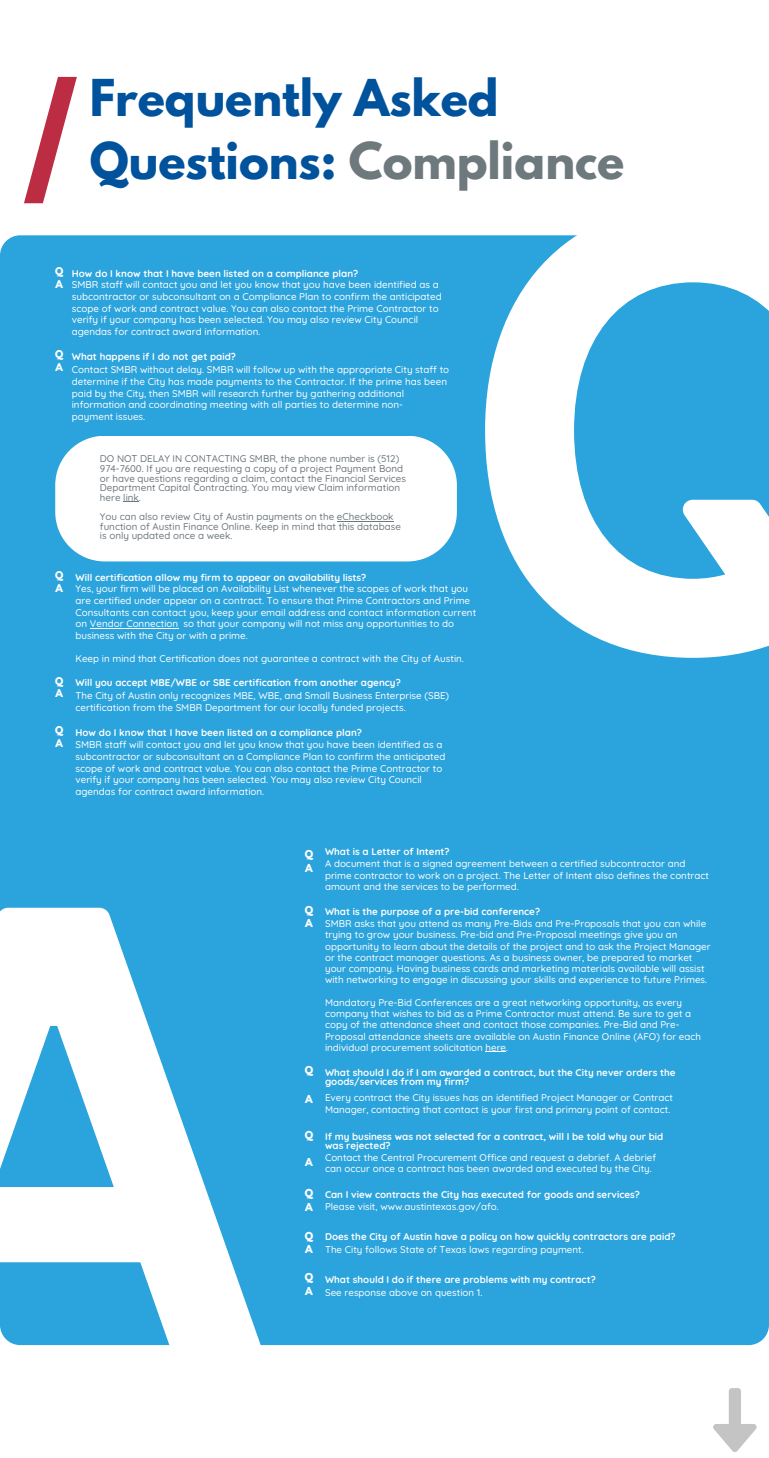
<style>
.page{position:relative;width:769px;height:1458px;background:#fff}
.page>*{position:absolute;margin:0;border:0;box-sizing:border-box;transform-origin:0 0}
.t1{font:700 45px/63px "League Spartan";color:#00529c}
.t2{font:500 9.75px/11.7px "Quicksand";color:#fff}
.t3{font:700 9.75px/9.6px "Quicksand";color:#fff}
.t4{font:500 9.75px/9.6px "Quicksand";color:#6e797e}
.t5{font:700 9.75px/13.5px "League Spartan";color:#fff}
.t6{font:700 9.52px/12.8px "League Spartan";color:#fff}
.s1{color:#6e797e}
</style>
<div class="page">
<div style="left:0;top:235px;width:768px;height:1110px;background:#2ba3dc;border-radius:20px"></div>
<svg style="left:24px;top:77px;width:53px;height:126px"></svg>
<svg style="left:713px;top:1388px;width:44px;height:64px"></svg>
<div style="left:55px;top:436px;width:401px;height:125px;background:#fff;border-radius:50px"></div>
<hr style="left:90px;top:628px;width:88px;height:1px;background:#fff">
<svg style="left:123px;top:501px;width:16px;height:1px"></svg>
<hr style="left:337px;top:521px;width:56px;height:1px;background:#6e797e">
<svg style="left:485px;top:1051px;width:21px;height:1px"></svg>
<svg style="left:0;top:907px;width:269px;height:439px"></svg>
<svg style="left:485px;top:235px;width:283px;height:423px;fill:#f9fcfe"></svg>
<p class="t1" style="left:90px;top:72px;width:536px">Frequently Asked<br>Questions: <span class="s1">Compliance</span></p>
<p class="t6" style="left:55px;top:266px;width:10px">Q</p>
<h4 class="t6" style="left:56px;top:279px;width:9px">A</h4>
<p class="t6" style="left:55px;top:349px;width:10px">Q<br>A</p>
<h1 class="t3" style="left:72px;top:268px;width:288px">How do I know that I have been listed on a compliance plan?</h1>
<p class="t2" style="left:72px;top:278px;width:371px">SMBR staff will contact you and let you know that you have been identified as a subcontractor or subconsultant on a Compliance Plan to confirm the anticipated scope of work and contract value. You can also contact the Prime Contractor to verify if your company has been selected. You may also review City Council agendas for contract award information.</p>
<h4 class="t3" style="left:72px;top:351px;width:166px">What happens if I do not get paid?</h4>
<h3 class="t2" style="left:72px;top:363px;width:379px">Contact SMBR without delay. SMBR will follow up with the appropriate City staff to determine if the City has made payments to the Contractor. If the prime has been paid by the City, then SMBR will research further by gathering additional information and coordinating meeting with all parties to determine non-<br>payment issues.</h3>
<h3 class="t6" style="left:55px;top:570px;width:10px">Q<br>A</h3>
<h4 class="t6" style="left:55px;top:675px;width:10px">Q<br>A</h4>
<p class="t6" style="left:55px;top:724px;width:10px">Q<br>A</p>
<p class="t4" style="left:100px;top:454px;width:307px">DO NOT DELAY IN CONTACTING SMBR, the phone number is (512)<br>974-7600. If you are requesting a copy of a project Payment Bond or have questions regarding a claim, contact the Financial Services Department Capital Contracting. You may view Claim information here link.</p>
<p class="t4" style="left:100px;top:511px;width:302px">You can also review City of Austin payments on the eCheckbook function of Austin Finance Online. Keep in mind that this database is only updated once a week.</p>
<h4 class="t3" style="left:75px;top:572px;width:292px">Will certification allow my firm to appear on availability lists?</h4>
<p class="t2" style="left:75px;top:583px;width:402px">Yes, your firm will be placed on Availability List whenever the scopes of work that you are certified under appear on a contract. To ensure that Prime Contractors and Prime Consultants can contact you, keep your email address and contact information current on Vendor Connection so that your company will not miss any opportunities to do business with the City or with a prime.</p>
<h3 class="t2" style="left:75px;top:652px;width:390px">Keep in mind that Certification does not guarantee a contract with the City of Austin.</h3>
<p class="t3" style="left:75px;top:678px;width:327px">Will you accept MBE/WBE or SBE certification from another agency?</p>
<p class="t3" style="left:75px;top:727px;width:288px">How do I know that I have been listed on a compliance plan?</p>
<h4 class="t2" style="left:75px;top:738px;width:371px">SMBR staff will contact you and let you know that you have been identified as a subcontractor or subconsultant on a Compliance Plan to confirm the anticipated scope of work and contract value. You can also contact the Prime Contractor to verify if your company has been selected. You may also review City Council agendas for contract award information.</h4>
<p class="t2" style="left:75px;top:689px;width:375px">The City of Austin only recognizes MBE, WBE, and Small Business Enterprise (SBE) certification from the SMBR Department for our locally funded projects.</p>
<h3 class="t5" style="left:304px;top:848px;width:10px">Q<br>A</h3>
<h3 class="t5" style="left:304px;top:904px;width:10px">Q<br>A</h3>
<h3 class="t5" style="left:304px;top:1065px;width:10px">Q</h3>
<h3 class="t5" style="left:305px;top:1093px;width:9px">A</h3>
<h3 class="t5" style="left:304px;top:1129px;width:10px">Q</h3>
<h2 class="t5" style="left:305px;top:1156px;width:9px">A</h2>
<h3 class="t5" style="left:304px;top:1187px;width:10px">Q<br>A</h3>
<h3 class="t5" style="left:304px;top:1230px;width:10px">Q<br>A</h3>
<h2 class="t5" style="left:304px;top:1272px;width:10px">Q<br>A</h2>
<h3 class="t3" style="left:325px;top:847px;width:126px">What is a Letter of Intent?</h3>
<h2 class="t2" style="left:325px;top:858px;width:385px;line-height:11.2px">A document that is a signed agreement between a certified subcontractor and prime contractor to work on a project. The Letter of Intent also defines the contract amount and the services to be performed.</h2>
<h3 class="t3" style="left:325px;top:906px;width:216px">What is the purpose of a pre-bid conference?</h3>
<h3 class="t2" style="left:325px;top:917px;width:387px;line-height:11.2px">SMBR asks that you attend as many Pre-Bids and Pre-Proposals that you can while trying to grow your business. Pre-bid and Pre-Proposal meetings give you an opportunity to learn about the details of the project and to ask the Project Manager or the contract manager questions. As a business owner, be prepared to market your company. Having business cards and marketing materials available will assist with networking to engage in discussing your skills and experience to future Primes.</h3>
<h2 class="t2" style="left:325px;top:996px;width:377px;line-height:11.2px">Mandatory Pre-Bid Conferences are a great networking opportunity, as every company that wishes to bid as a Prime Contractor must attend. Be sure to get a copy of the attendance sheet and contact those companies. Pre-Bid and Pre-Proposal attendance sheets are available on Austin Finance Online (AFO) for each individual procurement solicitation here.</h2>
<h3 class="t3" style="left:325px;top:1067px;width:352px">What should I do if I am awarded a contract, but the City never orders the goods/services from my firm?</h3>
<h3 class="t2" style="left:325px;top:1092px;width:349px;line-height:11.2px">Every contract the City issues has an identified Project Manager or Contract<br>Manager, contacting that contact is your first and primary point of contact.</h3>
<h3 class="t3" style="left:325px;top:1131px;width:339px">If my business was not selected for a contract, will I be told why our bid was rejected?</h3>
<h2 class="t2" style="left:325px;top:1151px;width:332px;line-height:11.2px">Contact the Central Procurement Office and request a debrief. A debrief can occur once a contract has been awarded and executed by the City.</h2>
<h2 class="t3" style="left:325px;top:1189px;width:316px">Can I view contracts the City has executed for goods and services?</h2>
<h3 class="t2" style="left:325px;top:1200px;width:175px">Please visit, www.austintexas.gov/afo.</h3>
<h3 class="t3" style="left:325px;top:1231px;width:352px">Does the City of Austin have a policy on how quickly contractors are paid?</h3>
<h2 class="t2" style="left:325px;top:1243px;width:260px">The City follows State of Texas laws regarding payment.</h2>
<h2 class="t3" style="left:325px;top:1274px;width:272px">What should I do if there are problems with my contract?</h2>
<h2 class="t2" style="left:325px;top:1286px;width:159px">See response above on question 1.</h2>
</div>
